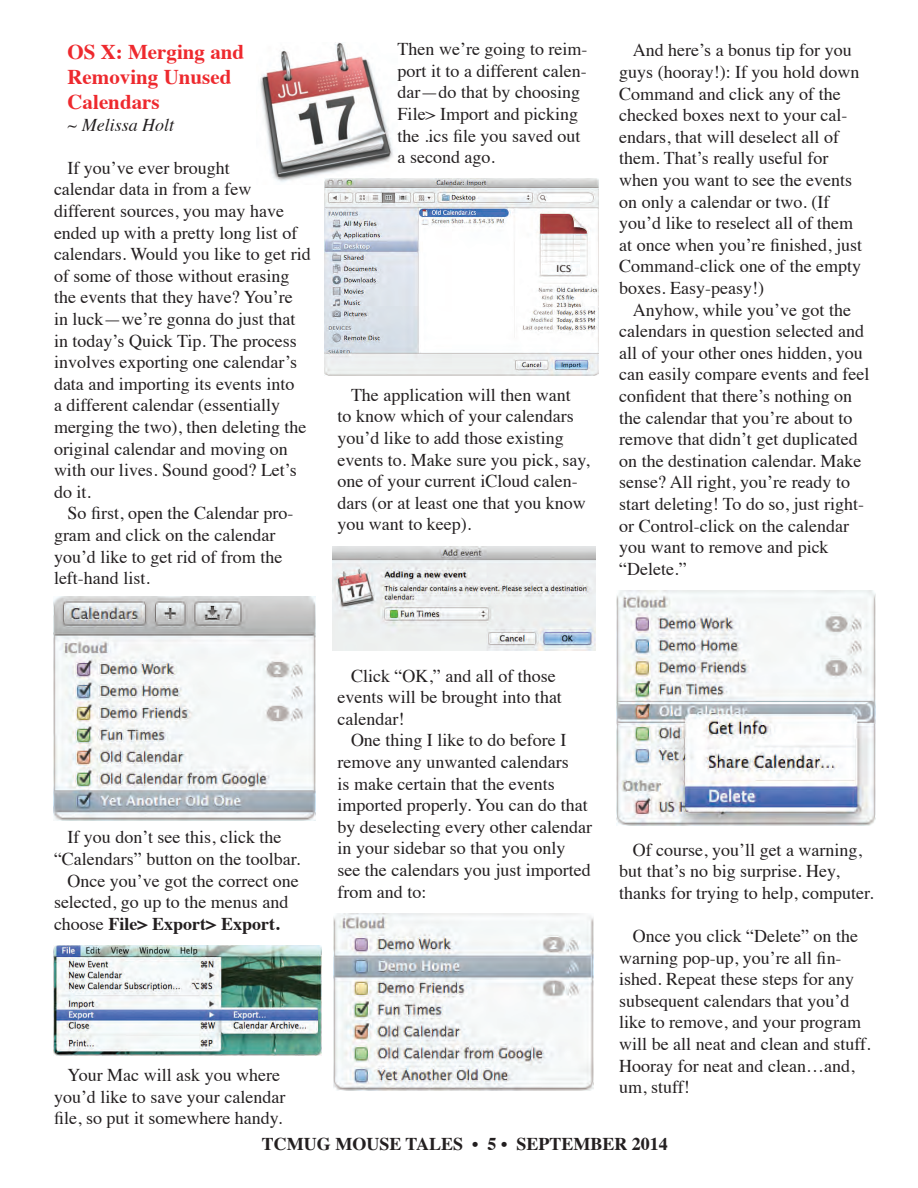
<style>
.page{position:relative;width:918px;height:1188px;background:#fff}
.page>*{position:absolute;margin:0;border:0;box-sizing:border-box;transform-origin:0 0}
.t1{font:700 21px/25.2px "Times";color:#ee292e}
.t2{font:18px/21.6px "Times";color:#231f20}
.t3{font:700 18px "Times";color:#231f20}
.t4{font:italic 18px "Times";color:#231f20}
.s1{font-weight:400}
</style>
<div class="page">
<img style="left:260px;top:43px;width:133px;height:141px">
<img style="left:54px;top:597px;width:262px;height:223px">
<img style="left:54px;top:945px;width:268px;height:111px">
<img style="left:325px;top:178px;width:273px;height:197px">
<img style="left:332px;top:547px;width:263px;height:104px">
<img style="left:334px;top:913px;width:260px;height:177px">
<img style="left:616px;top:591px;width:259px;height:235px">
<p class="t1" style="left:68px;top:37px;width:178px">OS X: Merging and<br>Removing Unused<br>Calendars</p>
<p class="t4" style="left:68px;top:109px;width:108px">~ Melissa Holt</p>
<p class="t2" style="left:54px;top:155px;width:258px;text-indent:14px">If you’ve ever brought<br>calendar data in from a few different sources, you may have ended up with a pretty long list of calendars. Would you like to get rid of some of those without erasing the events that they have? You’re in luck—we’re gonna do just that in today’s Quick Tip. The process involves exporting one calendar’s data and importing its events into<br>a different calendar (essentially merging the two), then deleting the original calendar and moving on with our lives. Sound good? Let’s do it.</p>
<p class="t2" style="left:54px;top:501px;width:241px;text-indent:14px">So first, open the Calendar pro&shy;gram and click on the calendar you’d like to get rid of from the left-hand list.</p>
<p class="t2" style="left:398px;top:37px;width:191px">Then we’re going to reim&shy;port it to a different calen&shy;dar—do that by choosing<br>File&gt; Import and picking the .ics file you saved out a second ago.</p>
<p class="t2" style="left:337px;top:382px;width:254px;text-indent:14px">The application will then want<br>to know which of your calendars you’d like to add those existing events to. Make sure you pick, say, one of your current iCloud calen&shy;dars (or at least one that you know you want to keep).</p>
<p class="t2" style="left:619px;top:38px;width:244px;text-indent:14px">And here’s a bonus tip for you guys (hooray!): If you hold down<br>Command and click any of the checked boxes next to your cal&shy;endars, that will deselect all of them. That’s really useful for when you want to see the events on only a calendar or two. (If you’d like to reselect all of them at once when you’re finished, just<br>Command-click one of the empty boxes. Easy-peasy!)</p>
<p class="t2" style="left:619px;top:297px;width:252px;text-indent:14px">Anyhow, while you’ve got the calendars in question selected and all of your other ones hidden, you can easily compare events and feel confident that there’s nothing on the calendar that you’re about to remove that didn’t get duplicated on the destination calendar. Make sense? All right, you’re ready to start deleting! To do so, just right&shy;or Control-click on the calendar you want to remove and pick “Delete.”</p>
<p class="t2" style="left:68px;top:825px;width:216px">If you don’t see this, click the</p>
<p class="t2" style="left:54px;top:847px;width:248px">“Calendars” button on the toolbar.</p>
<p class="t2" style="left:68px;top:868px;width:233px">Once you’ve got the correct one</p>
<p class="t2" style="left:54px;top:890px;width:236px">selected, go up to the menus and</p>
<p class="t3" style="left:54px;top:907px;width:227px"><span class="s1">choose</span> File&gt; Export&gt; Export.</p>
<p class="t2" style="left:54px;top:1063px;width:233px;text-align:center">Your Mac will ask you where you’d like to save your calendar file, so put it somewhere handy.</p>
<p class="t2" style="left:338px;top:663px;width:226px;text-indent:14px">Click “OK,” and all of those events will be brought into that calendar!</p>
<p class="t2" style="left:338px;top:728px;width:256px;text-indent:14px">One thing I like to do before I remove any unwanted calendars<br>is make certain that the events imported properly. You can do that by deselecting every other calendar in your sidebar so that you only see the calendars you just imported from and to:</p>
<p class="t2" style="left:619px;top:837px;width:256px;text-indent:14px">Of course, you’ll get a warning, but that’s no big surprise. Hey, thanks for trying to help, computer.</p>
<p class="t2" style="left:619px;top:924px;width:253px;text-indent:14px">Once you click “Delete” on the warning pop-up, you’re all fin&shy;ished. Repeat these steps for any subsequent calendars that you’d like to remove, and your program will be all neat and clean and stuff.<br>Hooray for neat and clean…and, um, stuff!</p>
<p class="t3" style="left:262px;top:1126px;width:407px">TCMUG MOUSE TALES • 5 • SEPTEMBER 2014</p>
</div>
